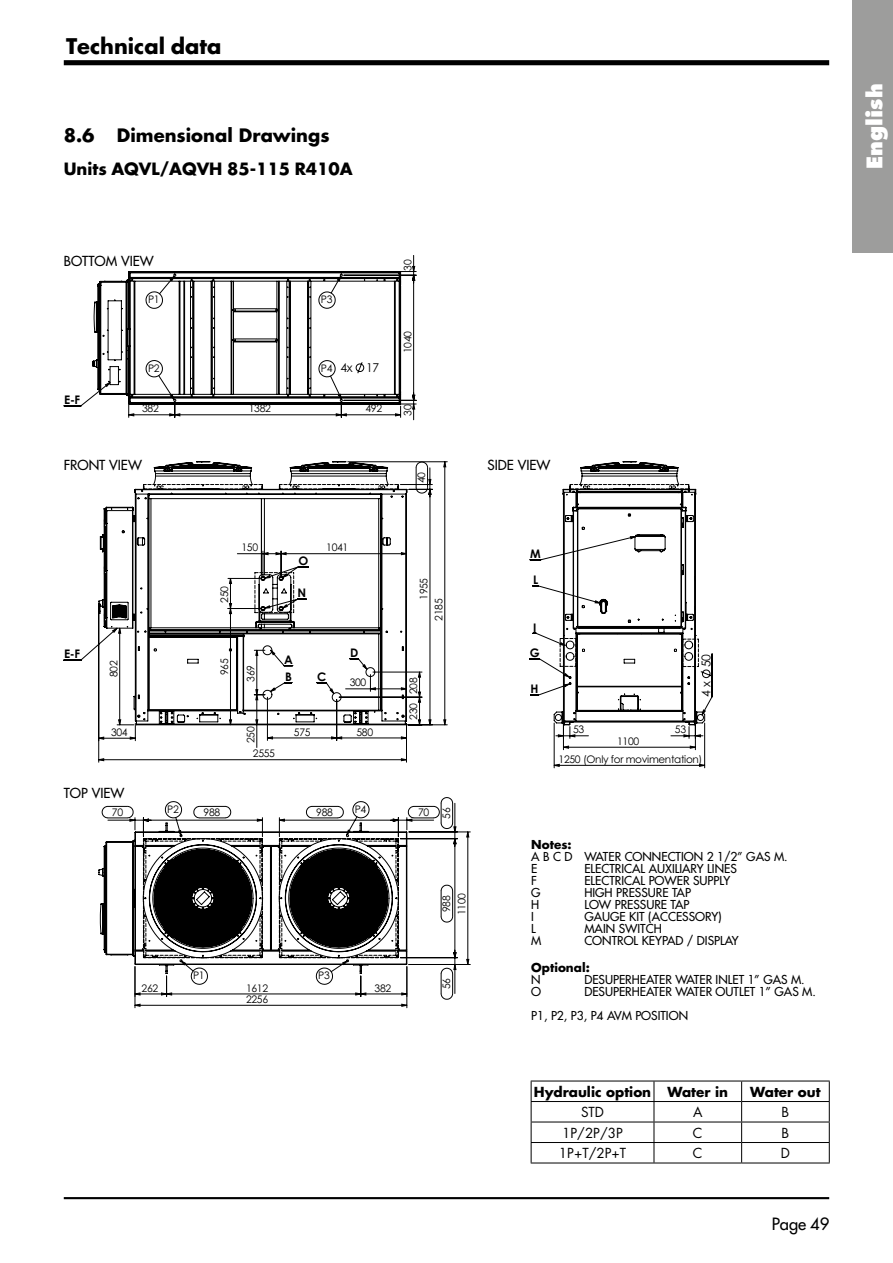
<style>
.page{position:relative;width:893px;height:1263px;background:#fff}
.page>*{position:absolute;margin:0;border:0;box-sizing:border-box;transform-origin:0 0}
.t1{font:700 21px "Futura Std";color:#000}
.t2{font:800 21px "Futura Std";color:#fff}
.t3{font:700 18px "Futura Std";color:#000}
.t4{font:700 16.5px "Futura Std";color:#000}
.t5{font:500 16.5px "Futura Std";color:#000}
.t6{font:500 13.5px "Futura Std";color:#000}
.t7{font:700 13.5px "Futura Std";color:#000}
.t8{font:13.5px "Futura Std";color:#000}
.t9{font:12.15px "Century Gothic";color:#000}
.t10{font:500 12px/12px "Futura Std";color:#000}
.t11{font:700 12px "Futura Std";color:#000}
.t12{font:700 11.85px "Century Gothic";color:#000}
.t13{font:10.5px/18.1px "Century Gothic";letter-spacing:-.03em;color:#000;text-align:center}
.s1{font-size:10.5px}
</style>
<div class="page">
<hr style="left:64px;top:1197px;width:765px;height:2px;background:#000">
<div style="left:64px;top:60px;width:765px;height:5px;background:#000"></div>
<div style="left:853px;top:0;width:40px;height:253px;background:#9d9d9c"></div>
<svg style="left:64px;top:461px;width:384px;height:302px"></svg>
<svg style="left:408px;top:462px;width:38px;height:263px"></svg>
<svg style="left:408px;top:479px;width:23px;height:246px"></svg>
<svg style="left:99px;top:725px;width:307px;height:14px"></svg>
<svg style="left:98px;top:461px;width:310px;height:264px"></svg>
<svg style="left:143px;top:484px;width:256px;height:7px"></svg>
<svg style="left:529px;top:461px;width:184px;height:307px"></svg>
<svg style="left:64px;top:255px;width:353px;height:165px"></svg>
<svg style="left:413px;top:266px;width:2px;height:143px"></svg>
<svg style="left:129px;top:414px;width:272px;height:2px"></svg>
<svg style="left:92px;top:271px;width:309px;height:134px"></svg>
<svg style="left:107px;top:803px;width:364px;height:205px"></svg>
<svg style="left:130px;top:819px;width:132px;height:2px"></svg>
<svg style="left:279px;top:819px;width:133px;height:2px"></svg>
<svg style="left:135px;top:1004px;width:272px;height:2px"></svg>
<svg style="left:454px;top:827px;width:15px;height:142px"></svg>
<svg style="left:98px;top:822px;width:309px;height:152px"></svg>
<svg style="left:135px;top:830px;width:273px;height:166px"></svg>
<hr style="left:531px;top:1101px;width:123px;height:1px;background:#000">
<hr style="left:654px;top:1101px;width:88px;height:1px;background:#000">
<hr style="left:742px;top:1101px;width:88px;height:1px;background:#000">
<hr style="left:531px;top:1121px;width:123px;height:1px;background:#000">
<hr style="left:654px;top:1121px;width:88px;height:1px;background:#000">
<hr style="left:742px;top:1121px;width:88px;height:1px;background:#000">
<hr style="left:531px;top:1142px;width:123px;height:1px;background:#000">
<hr style="left:654px;top:1142px;width:88px;height:1px;background:#000">
<svg style="left:654px;top:1081px;width:1px;height:81px"></svg>
<hr style="left:742px;top:1142px;width:88px;height:1px;background:#000">
<svg style="left:741px;top:1081px;width:1px;height:81px"></svg>
<hr style="left:531px;top:1162px;width:123px;height:1px;background:#000">
<hr style="left:654px;top:1162px;width:88px;height:1px;background:#000">
<hr style="left:742px;top:1162px;width:88px;height:1px;background:#000">
<hr style="left:531px;top:1080px;width:123px;height:1px;background:#000">
<hr style="left:654px;top:1080px;width:88px;height:1px;background:#000">
<hr style="left:742px;top:1080px;width:88px;height:1px;background:#000">
<svg style="left:531px;top:1081px;width:1px;height:81px"></svg>
<svg style="left:829px;top:1081px;width:1px;height:81px"></svg>
<h1 class="t1" style="left:66px;top:32px;width:157px">Technical data</h1>
<h2 class="t3" style="left:64px;top:124px;width:267px">8.6 Dimensional Drawings</h2>
<h3 class="t4" style="left:64px;top:158px;width:290px">Units AQVL/AQVH 85-115 R410A</h3>
<p class="t6" style="left:64px;top:253px;width:91px">BOTTOM VIEW</p>
<p class="t13" style="left:398px;top:271px;width:13px;rotate:-90deg">30</p>
<p class="t13" style="left:148px;top:290px;width:13px">P1</p>
<p class="t13" style="left:321px;top:290px;width:13px">P3</p>
<p class="t13" style="left:398px;top:353px;width:24px;rotate:-90deg">1040</p>
<p class="t13" style="left:148px;top:359px;width:13px">P2</p>
<p class="t9" style="left:321px;top:360px;width:60px"><span class="s1">P4</span> 4x 17</p>
<p class="t12" style="left:64px;top:392px;width:18px">E-F</p>
<p class="t13" style="left:142px;top:399px;width:18px">382</p>
<p class="t13" style="left:249px;top:399px;width:24px">1382</p>
<p class="t13" style="left:365px;top:399px;width:18px">492</p>
<p class="t13" style="left:398px;top:416px;width:13px;rotate:-90deg">30</p>
<p class="t6" style="left:64px;top:457px;width:80px">FRONT VIEW</p>
<p class="t13" style="left:412px;top:483px;width:13px;rotate:-90deg">40</p>
<p class="t6" style="left:487px;top:457px;width:64px">SIDE VIEW</p>
<p class="t13" style="left:241px;top:538px;width:18px">150</p>
<p class="t13" style="left:326px;top:538px;width:24px">1041</p>
<p class="t12" style="left:299px;top:553px;width:11px">O</p>
<p class="t13" style="left:215px;top:603px;width:18px;rotate:-90deg">250</p>
<p class="t12" style="left:298px;top:586px;width:10px">N</p>
<p class="t13" style="left:415px;top:600px;width:24px;rotate:-90deg">1955</p>
<p class="t13" style="left:429px;top:621px;width:24px;rotate:-90deg">2185</p>
<p class="t12" style="left:64px;top:647px;width:18px">E-F</p>
<p class="t13" style="left:104px;top:677px;width:18px;rotate:-90deg">802</p>
<p class="t13" style="left:215px;top:675px;width:18px;rotate:-90deg">965</p>
<p class="t13" style="left:241px;top:682px;width:18px;rotate:-90deg">369</p>
<p class="t12" style="left:284px;top:652px;width:10px">A</p>
<p class="t12" style="left:285px;top:669px;width:8px">B</p>
<p class="t12" style="left:317px;top:669px;width:11px">C</p>
<p class="t12" style="left:350px;top:645px;width:10px">D</p>
<p class="t13" style="left:350px;top:673px;width:18px">300</p>
<p class="t13" style="left:404px;top:720px;width:44px;rotate:-90deg">230 208</p>
<p class="t13" style="left:111px;top:723px;width:18px">304</p>
<p class="t13" style="left:241px;top:743px;width:18px;rotate:-90deg">250</p>
<p class="t13" style="left:294px;top:722px;width:18px">575</p>
<p class="t13" style="left:356px;top:722px;width:18px">580</p>
<p class="t13" style="left:253px;top:744px;width:24px">2555</p>
<p class="t6" style="left:64px;top:784px;width:62px">TOP VIEW</p>
<p class="t13" style="left:167px;top:800px;width:13px">P2</p>
<p class="t13" style="left:355px;top:800px;width:13px">P4</p>
<p class="t13" style="left:112px;top:802px;width:13px">70</p>
<p class="t13" style="left:204px;top:802px;width:18px">988</p>
<p class="t13" style="left:316px;top:802px;width:18px">988</p>
<p class="t13" style="left:418px;top:802px;width:13px">70</p>
<p class="t13" style="left:437px;top:819px;width:13px;rotate:-90deg">56</p>
<p class="t13" style="left:193px;top:966px;width:13px">P1</p>
<p class="t13" style="left:318px;top:966px;width:13px">P3</p>
<p class="t13" style="left:142px;top:978px;width:18px">262</p>
<p class="t13" style="left:246px;top:978px;width:24px">1612</p>
<p class="t13" style="left:375px;top:978px;width:18px">382</p>
<p class="t13" style="left:246px;top:990px;width:24px">2256</p>
<p class="t13" style="left:452px;top:915px;width:24px;rotate:-90deg">1100</p>
<p class="t13" style="left:437px;top:912px;width:18px;rotate:-90deg">988</p>
<p class="t13" style="left:437px;top:989px;width:13px;rotate:-90deg">56</p>
<p class="t12" style="left:530px;top:546px;width:12px">M</p>
<p class="t12" style="left:533px;top:572px;width:7px">L</p>
<p class="t12" style="left:533px;top:620px;width:5px">I</p>
<p class="t12" style="left:530px;top:645px;width:11px">G</p>
<p class="t12" style="left:531px;top:681px;width:10px">H</p>
<p class="t9" style="left:698px;top:697px;width:44px;rotate:-90deg">4 x 50</p>
<p class="t13" style="left:573px;top:720px;width:13px">53</p>
<p class="t13" style="left:675px;top:720px;width:13px">53</p>
<p class="t13" style="left:559px;top:732px;width:145px">1100<br>1250 (Only for movimentation)</p>
<p class="t11" style="left:531px;top:837px;width:42px">Notes:</p>
<p class="t10" style="left:531px;top:851px;width:258px">A B C D WATER CONNECTION 2 1/2” GAS M.<br>E</p>
<p class="t10" style="left:584px;top:863px;width:154px">ELECTRICAL AUXILIARY LINES</p>
<p class="t10" style="left:531px;top:875px;width:7px">F</p>
<p class="t10" style="left:584px;top:875px;width:148px">ELECTRICAL POWER SUPPLY</p>
<p class="t10" style="left:531px;top:887px;width:11px">G</p>
<p class="t10" style="left:584px;top:887px;width:108px">HIGH PRESSURE TAP</p>
<p class="t10" style="left:531px;top:899px;width:10px">H</p>
<p class="t10" style="left:584px;top:899px;width:107px">LOW PRESSURE TAP</p>
<p class="t10" style="left:531px;top:911px;width:4px">I</p>
<p class="t10" style="left:584px;top:911px;width:139px">GAUGE KIT (ACCESSORY)</p>
<p class="t10" style="left:531px;top:923px;width:6px">L</p>
<p class="t10" style="left:584px;top:923px;width:79px">MAIN SWITCH</p>
<p class="t10" style="left:531px;top:935px;width:12px">M</p>
<p class="t10" style="left:584px;top:935px;width:156px">CONTROL KEYPAD / DISPLAY</p>
<p class="t11" style="left:531px;top:960px;width:60px">Optional:</p>
<p class="t10" style="left:531px;top:974px;width:11px">N</p>
<p class="t10" style="left:584px;top:974px;width:222px">DESUPERHEATER WATER INLET 1” GAS M.</p>
<p class="t10" style="left:531px;top:986px;width:11px">O</p>
<p class="t10" style="left:531px;top:980px;width:286px;line-height:24px;text-indent:53px">DESUPERHEATER WATER OUTLET 1” GAS M.<br>P1, P2, P3, P4 AVM POSITION</p>
<p class="t7" style="left:534px;top:1083px;width:196px">Hydraulic option Water in</p>
<p class="t7" style="left:750px;top:1083px;width:72px">Water out</p>
<p class="t8" style="left:581px;top:1104px;width:25px">STD</p>
<p class="t8" style="left:693px;top:1104px;width:11px">A</p>
<p class="t8" style="left:782px;top:1104px;width:9px">B</p>
<p class="t8" style="left:562px;top:1124px;width:62px">1P/2P/3P</p>
<p class="t8" style="left:693px;top:1124px;width:11px">C</p>
<p class="t8" style="left:782px;top:1124px;width:9px">B</p>
<p class="t8" style="left:559px;top:1145px;width:69px">1P+T/2P+T</p>
<p class="t8" style="left:693px;top:1145px;width:11px">C</p>
<p class="t8" style="left:781px;top:1145px;width:11px">D</p>
<h3 class="t5" style="left:772px;top:1213px;width:59px">Page 49</h3>
<h1 class="t2" style="left:861px;top:169px;width:86px;rotate:-90deg">English</h1>
</div>
